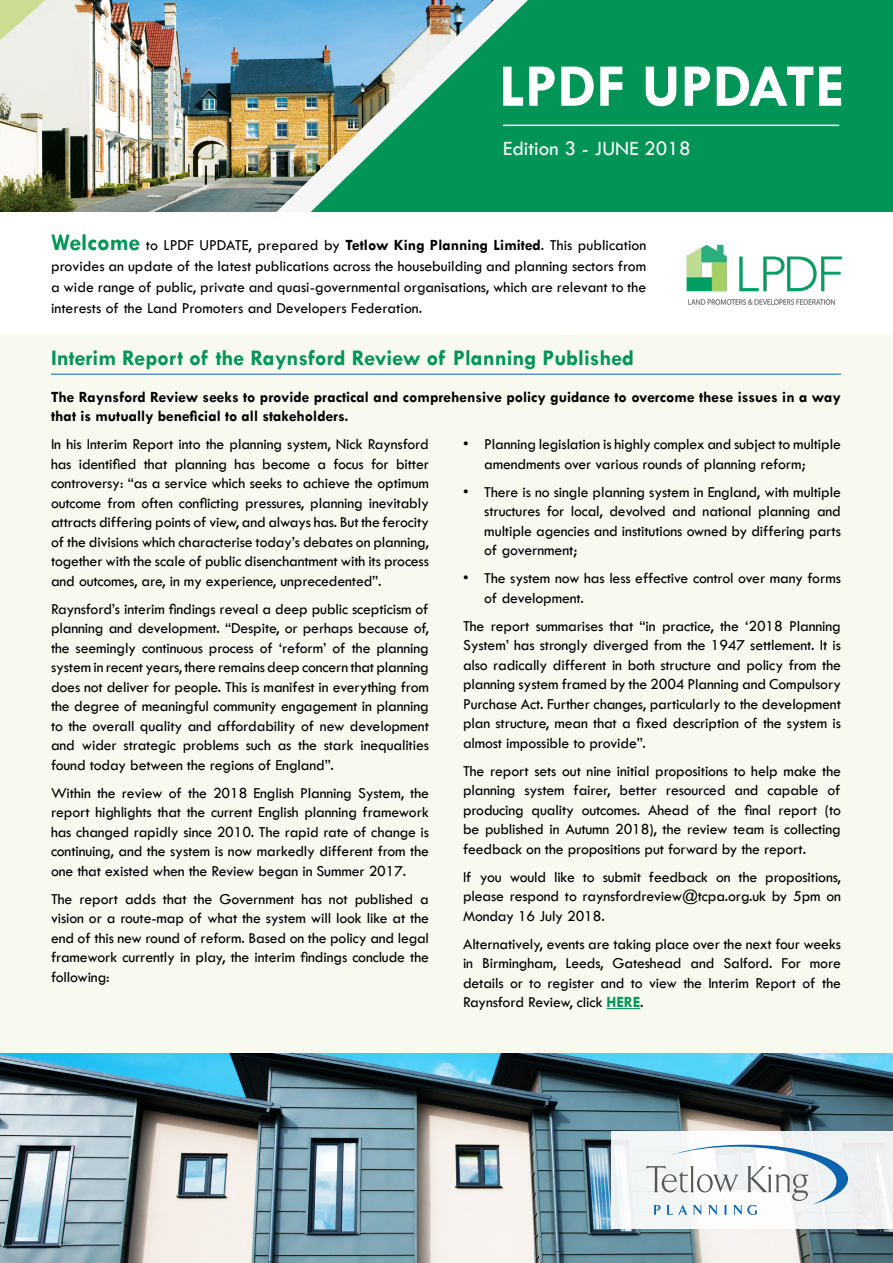
<style>
.page{position:relative;width:893px;height:1263px;background:#fff}
.page>*{position:absolute;margin:0;border:0;box-sizing:border-box;transform-origin:0 0}
.t1{font:700 22.5px "Tw Cen";color:#009457}
.t2{font:21px "Tw Cen";color:#fff}
.t3{font:15.75px/19.5px "Tw Cen";letter-spacing:-.01em;color:#000;text-align:justify}
.t4{font:700 15.75px/19.5px "Tw Cen";color:#000}
.s1{font-weight:700;font-size:24px;color:#009457}
.s2{font-weight:700}
.s3{font-weight:700;color:#009457}
</style>
<div class="page">
<img style="left:0;top:0;width:271px;height:212px">
<div style="left:0;top:336px;width:893px;height:927px;background:#f8faf0"></div>
<div style="left:528px;top:0;width:365px;height:212px;background:#009457"></div>
<img style="left:271px;top:0;width:257px;height:212px">
<svg style="left:0;top:0;width:45px;height:40px;background:#dbe5bb"></svg>
<hr style="left:503px;top:125px;width:336px;height:1px;background:#fff">
<hr style="left:51px;top:374px;width:790px;height:1px;background:#0c64af">
<hr style="left:607px;top:1008px;width:33px;height:1px;background:#009457">
<svg style="left:503px;top:67px;width:338px;height:39px"></svg>
<img style="left:686px;top:244px;width:156px;height:61px">
<img style="left:0;top:1054px;width:893px;height:209px">
<div style="left:611px;top:1132px;width:282px;height:97px;background:#f2f4f6"></div>
<svg style="left:646px;top:1145px;width:202px;height:70px"></svg>
<h2 class="t2" style="left:503px;top:136px;width:189px">Edition 3 - JUNE 2018</h2>
<p class="t3" style="left:51px;top:235px;width:597px;line-height:21px"><span class="s1">Welcome</span> to LPDF UPDATE, prepared by <span class="s2">Tetlow King Planning Limited</span>. This publication provides an update of the latest publications across the housebuilding and planning sectors from a wide range of public, private and quasi-governmental organisations, which are relevant to the interests of the Land Promoters and Developers Federation.</p>
<h1 class="t1" style="left:51px;top:345px;width:585px">Interim Report of the Raynsford Review of Planning Published</h1>
<p class="t4" style="left:51px;top:387px;width:791px">The Raynsford Review seeks to provide practical and comprehensive policy guidance to overcome these issues in a way that is mutually beneficial to all stakeholders.</p>
<p class="t3" style="left:51px;top:434px;width:379px">In his Interim Report into the planning system, Nick Raynsford has identified that planning has become a focus for bitter controversy: “as a service which seeks to achieve the optimum outcome from often conflicting pressures, planning inevitably attracts differing points of view, and always has. But the ferocity of the divisions which characterise today’s debates on planning, together with the scale of public disenchantment with its process and outcomes, are, in my experience, unprecedented”.</p>
<p class="t3" style="left:51px;top:599px;width:379px">Raynsford’s interim findings reveal a deep public scepticism of planning and development. “Despite, or perhaps because of, the seemingly continuous process of ‘reform’ of the planning system in recent years, there remains deep concern that planning does not deliver for people. This is manifest in everything from the degree of meaningful community engagement in planning to the overall quality and affordability of new development and wider strategic problems such as the stark inequalities found today between the regions of England”.</p>
<p class="t3" style="left:51px;top:783px;width:379px">Within the review of the 2018 English Planning System, the report highlights that the current English planning framework has changed rapidly since 2010. The rapid rate of change is continuing, and the system is now markedly different from the one that existed when the Review began in Summer 2017.</p>
<p class="t3" style="left:51px;top:889px;width:379px">The report adds that the Government has not published a vision or a route-map of what the system will look like at the end of this new round of reform. Based on the policy and legal framework currently in play, the interim findings conclude the following:</p>
<p class="t3" style="left:484px;top:434px;width:358px;text-indent:-21px">• Planning legislation is highly complex and subject to multiple amendments over various rounds of planning reform;</p>
<p class="t3" style="left:484px;top:482px;width:358px;text-indent:-21px">• There is no single planning system in England, with multiple structures for local, devolved and national planning and multiple agencies and institutions owned by differing parts of government;</p>
<p class="t3" style="left:484px;top:568px;width:358px;text-indent:-21px">• The system now has less effective control over many forms of development.</p>
<p class="t3" style="left:463px;top:616px;width:379px">The report summarises that “in practice, the ‘2018 Planning System’ has strongly diverged from the 1947 settlement. It is also radically different in both structure and policy from the planning system framed by the 2004 Planning and Compulsory Purchase Act. Further changes, particularly to the development plan structure, mean that a fixed description of the system is almost impossible to provide”.</p>
<p class="t3" style="left:463px;top:761px;width:379px">The report sets out nine initial propositions to help make the planning system fairer, better resourced and capable of producing quality outcomes. Ahead of the final report (to be published in Autumn 2018), the review team is collecting feedback on the propositions put forward by the report.</p>
<p class="t3" style="left:463px;top:867px;width:379px">If you would like to submit feedback on the propositions, please respond to raynsfordreview@tcpa.org.uk by 5pm on Monday 16 July 2018.</p>
<p class="t3" style="left:463px;top:934px;width:379px">Alternatively, events are taking place over the next four weeks in Birmingham, Leeds, Gateshead and Salford. For more details or to register and to view the Interim Report of the Raynsford Review, click <span class="s3">HERE</span>.</p>
</div>
